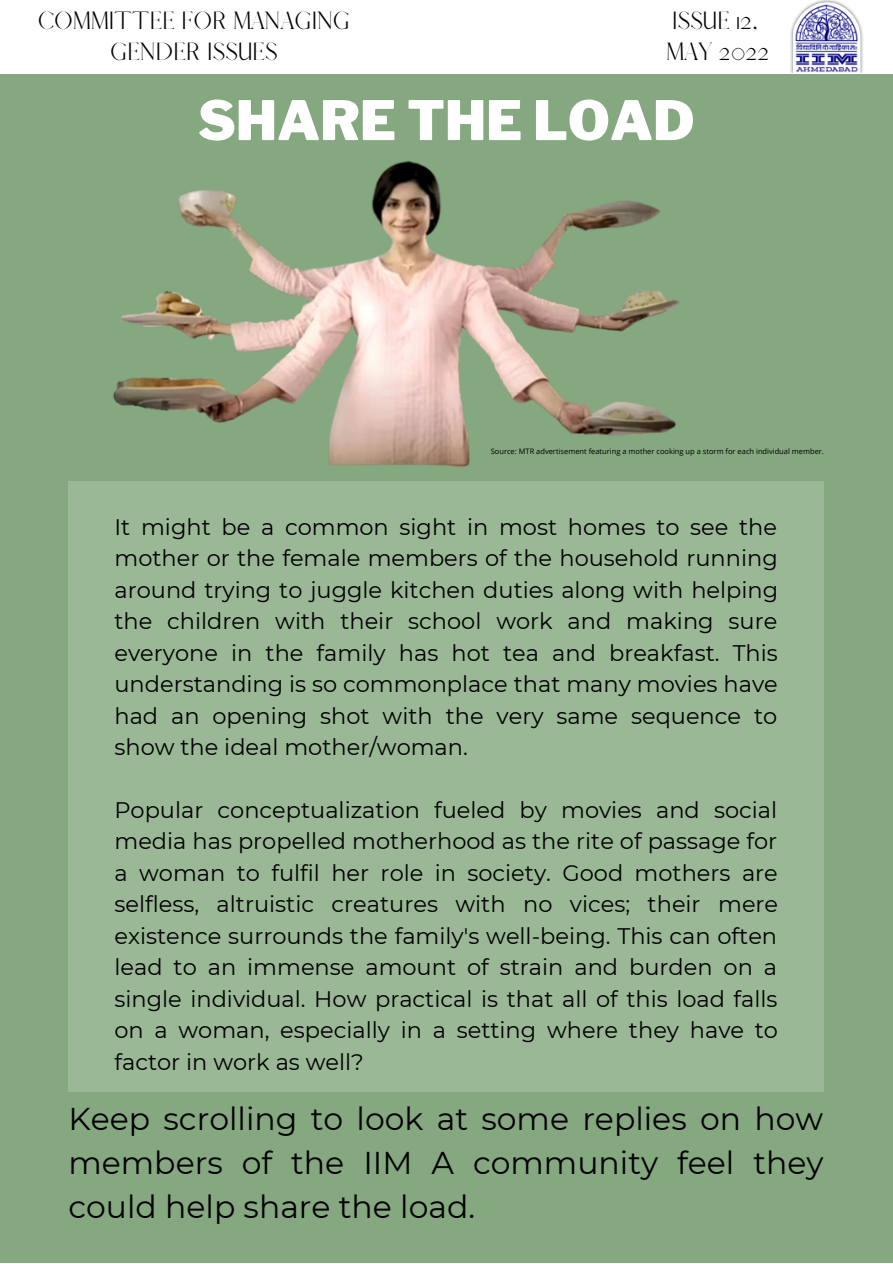
<style>
.page{position:relative;width:893px;height:1264px;background:#fff}
.page>*{position:absolute;margin:0;border:0;box-sizing:border-box;transform-origin:0 0}
.t1{font:900 54px "Libre Franklin";color:#fff}
.t2{font:31.5px/43.8px "Montserrat";color:#000;text-align:justify}
.t3{font:22.5px/31.5px "Montserrat";color:#000;text-align:justify}
.t4{font:22.5px/31.5px "Afrah";color:#000;text-align:center}
.t5{font:7.5px "Open Sans";color:#000}
</style>
<div class="page">
<div style="left:0;top:0;width:892px;height:1262px;background:#85a880"></div>
<div style="left:68px;top:481px;width:756px;height:611px;background:#9ab796"></div>
<img style="left:113px;top:161px;width:566px;height:306px">
<div style="left:0;top:0;width:892px;height:73px;background:#fff"></div>
<img style="left:790px;top:0;width:73px;height:72px">
<p class="t4" style="left:38px;top:5px;width:313px">COMMITTEE FOR MANAGING<br>GENDER ISSUES</p>
<p class="t4" style="left:666px;top:5px;width:105px;text-align:left">ISSUE 12,<br>MAY 2022</p>
<h1 class="t1" style="left:198px;top:88px;width:498px">SHARE THE LOAD</h1>
<p class="t5" style="left:490px;top:446px;width:334px">Source: MTR advertisement featuring a mother cooking up a storm for each individual member.</p>
<p class="t3" style="left:114px;top:510px;width:665px">It might be a common sight in most homes to see the mother or the female members of the household running around trying to juggle kitchen duties along with helping the children with their school work and making sure everyone in the family has hot tea and breakfast. This understanding is so commonplace that many movies have had an opening shot with the very same sequence to show the ideal mother/woman.</p>
<p class="t3" style="left:114px;top:794px;width:665px">Popular conceptualization fueled by movies and social media has propelled motherhood as the rite of passage for a woman to fulfil her role in society. Good mothers are selfless, altruistic creatures with no vices; their mere existence surrounds the family's well-being. This can often lead to an immense amount of strain and burden on a single individual. How practical is that all of this load falls on a woman, especially in a setting where they have to factor in work as well?</p>
<h2 class="t2" style="left:68px;top:1097px;width:756px">Keep scrolling to look at some replies on how members of the IIM A community feel they could help share the load.</h2>
</div>
